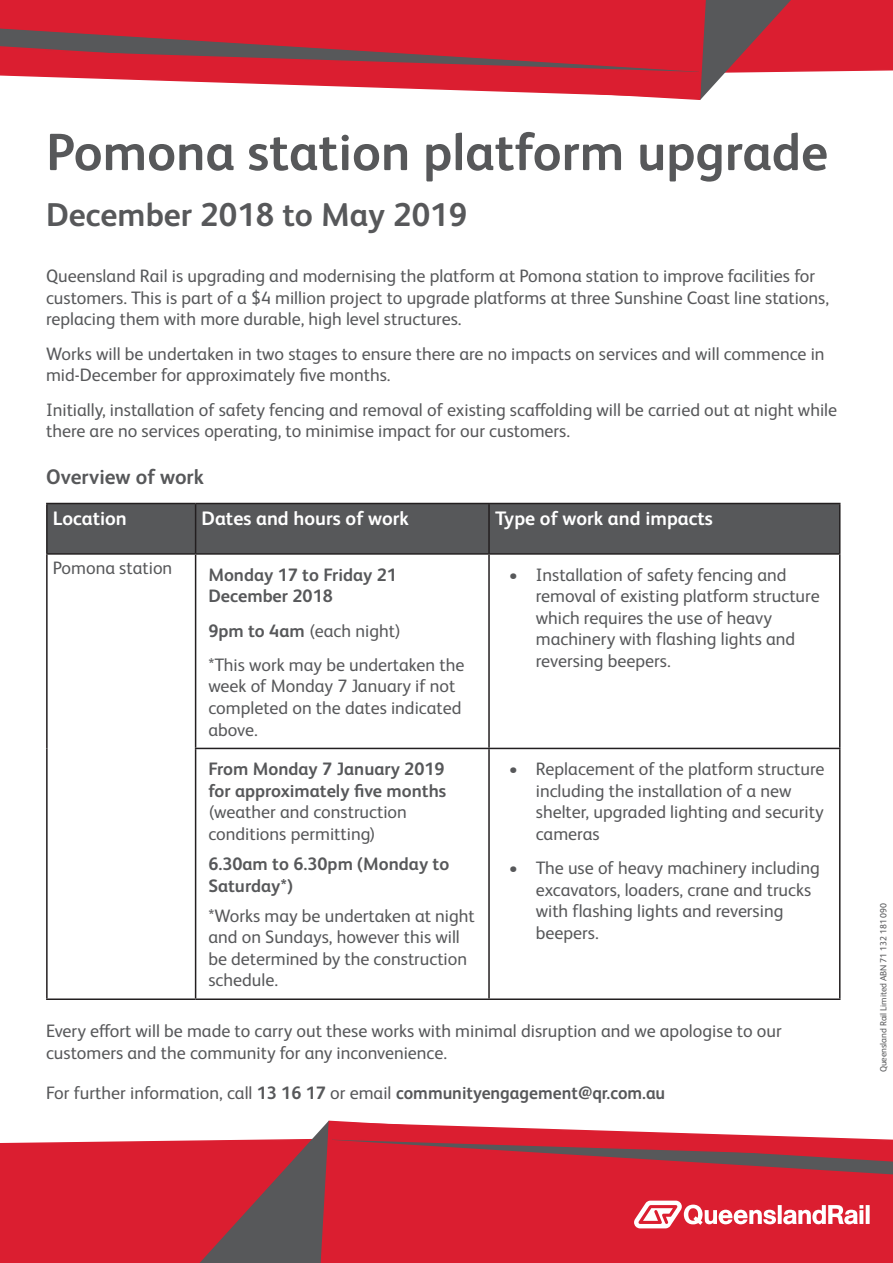
<style>
.page{position:relative;width:893px;height:1263px;background:#fff}
.page>*{position:absolute;margin:0;border:0;box-sizing:border-box;transform-origin:0 0}
.t1{font:700 52.5px "FS Albert Pro";color:#57585a}
.t2{font:700 33px "FS Albert Pro";color:#57585a}
.t3{font:700 21px "FS Albert Pro";color:#57585a}
.t4{font:700 19.5px "FS Albert Pro";color:#fff}
.t5{font:18px/21.6px "FS Albert Pro";color:#57585a}
.t6{font:700 18px/21.6px "FS Albert Pro";color:#57585a}
.t7{font:9px "FS Albert Pro";letter-spacing:-.01em;color:#57585a}
.s1{font-weight:700}
.s2{font-weight:400}
</style>
<div class="page">
<div style="left:0;top:1140px;width:200px;height:123px;background:#db1e30"></div>
<svg style="left:0;top:0;width:893px;height:100px"></svg>
<svg style="left:200px;top:1121px;width:693px;height:142px;background:#cd3d4b"></svg>
<div style="left:48px;top:504px;width:791px;height:49px;background:#57585a"></div>
<hr style="left:46px;top:503px;width:150px;height:1px;background:#231f20">
<hr style="left:46px;top:504px;width:2px;height:49px;background:#231f20">
<hr style="left:196px;top:503px;width:293px;height:1px;background:#231f20">
<hr style="left:195px;top:504px;width:1px;height:49px;background:#231f20">
<hr style="left:489px;top:503px;width:351px;height:1px;background:#231f20">
<hr style="left:488px;top:504px;width:2px;height:49px;background:#231f20">
<hr style="left:839px;top:504px;width:1px;height:49px;background:#231f20">
<hr style="left:46px;top:553px;width:150px;height:2px;background:#231f20">
<hr style="left:46px;top:555px;width:2px;height:193px;background:#231f20">
<hr style="left:196px;top:553px;width:293px;height:2px;background:#231f20">
<hr style="left:195px;top:555px;width:1px;height:193px;background:#231f20">
<hr style="left:489px;top:553px;width:351px;height:2px;background:#231f20">
<hr style="left:488px;top:555px;width:2px;height:193px;background:#231f20">
<hr style="left:839px;top:555px;width:1px;height:193px;background:#231f20">
<hr style="left:46px;top:748px;width:2px;height:250px;background:#231f20">
<hr style="left:195px;top:748px;width:294px;height:1px;background:#231f20">
<hr style="left:195px;top:749px;width:1px;height:249px;background:#231f20">
<hr style="left:489px;top:748px;width:351px;height:1px;background:#231f20">
<hr style="left:488px;top:749px;width:2px;height:249px;background:#231f20">
<hr style="left:839px;top:749px;width:1px;height:249px;background:#231f20">
<hr style="left:46px;top:998px;width:150px;height:2px;background:#231f20">
<hr style="left:196px;top:998px;width:293px;height:2px;background:#231f20">
<hr style="left:489px;top:998px;width:351px;height:2px;background:#231f20">
<h1 class="t1" style="left:46px;top:115px;width:783px">Pomona station platform upgrade</h1>
<h2 class="t2" style="left:46px;top:192px;width:423px">December 2018 to May 2019</h2>
<p class="t5" style="left:46px;top:264px;width:784px">Queensland Rail is upgrading and modernising the platform at Pomona station to improve facilities for customers. This is part of a $4 million project to upgrade platforms at three Sunshine Coast line stations, replacing them with more durable, high level structures.</p>
<p class="t5" style="left:46px;top:341px;width:780px">Works will be undertaken in two stages to ensure there are no impacts on services and will commence in mid-December for approximately five months.</p>
<p class="t5" style="left:46px;top:397px;width:793px">Initially, installation of safety fencing and removal of existing scaffolding will be carried out at night while there are no services operating, to minimise impact for our customers.</p>
<p class="t3" style="left:46px;top:462px;width:159px">Overview of work</p>
<p class="t4" style="left:53px;top:504px;width:76px">Location</p>
<p class="t4" style="left:202px;top:504px;width:209px">Dates and hours of work</p>
<p class="t4" style="left:495px;top:504px;width:219px">Type of work and impacts</p>
<p class="t5" style="left:53px;top:555px;width:121px">Pomona station</p>
<p class="t6" style="left:208px;top:563px;width:190px">Monday 17 to Friday 21<br>December 2018</p>
<p class="t5" style="left:208px;top:612px;width:258px;line-height:34.3px"><span class="s1">9pm to 4am</span> (each night)<br>*This work may be undertaken the</p>
<p class="t5" style="left:208px;top:674px;width:255px">week of Monday 7 January if not completed on the dates indicated above.</p>
<p class="t5" style="left:536px;top:562px;width:285px;text-indent:-27px">• Installation of safety fencing and removal of existing platform structure which requires the use of heavy machinery with flashing lights and reversing beepers.</p>
<p class="t6" style="left:208px;top:757px;width:239px">From Monday 7 January 2019 for approximately five months</p>
<p class="t5" style="left:208px;top:800px;width:200px">(weather and construction conditions permitting)</p>
<p class="t6" style="left:208px;top:852px;width:242px">6.30am to 6.30pm (Monday to<br>Saturday*)</p>
<p class="t5" style="left:208px;top:903px;width:268px">*Works may be undertaken at night and on Sundays, however this will be determined by the construction schedule.</p>
<p class="t5" style="left:536px;top:757px;width:290px;text-indent:-27px">• Replacement of the platform structure including the installation of a new shelter, upgraded lighting and security cameras</p>
<p class="t5" style="left:536px;top:856px;width:285px;text-indent:-27px">• The use of heavy machinery including excavators, loaders, crane and trucks with flashing lights and reversing beepers.</p>
<p class="t5" style="left:46px;top:1019px;width:737px">Every effort will be made to carry out these works with minimal disruption and we apologise to our customers and the community for any inconvenience.</p>
<p class="t6" style="left:46px;top:1081px;width:621px"><span class="s2">For further information, call</span> 13 16 17 <span class="s2">or email</span> communityengagement@qr.com.au</p>
<p class="t7" style="left:877px;top:1072px;width:171px;rotate:-90deg">Queensland Rail Limited ABN 71 132 181 090</p>
</div>
